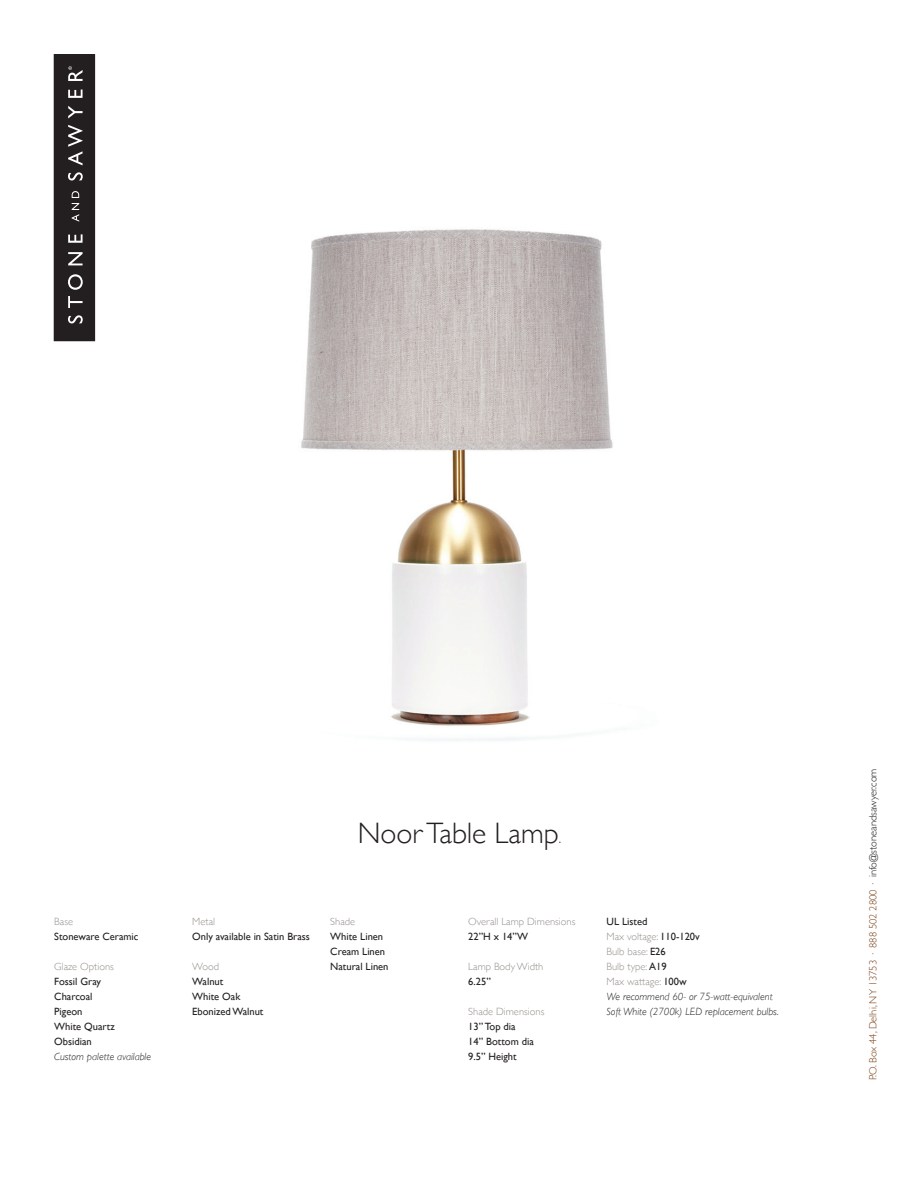
<style>
.page{position:relative;width:918px;height:1188px;background:#fff}
.page>*{position:absolute;margin:0;border:0;box-sizing:border-box;transform-origin:0 0}
.t1{font:300 29.55px "Gill Sans";color:#231f20}
.t2{font:10.5px/15px "Gill Sans";color:#231f20}
.t3{font:italic 300 10.5px/15px "Gill Sans";color:#231f20}
.t4{font:300 10.5px "Gill Sans";color:#96928c}
.t5{font:300 10.5px "Gill Sans";color:#7d451a}
.s1{font-size:13.5px}
.s2{font-weight:400;font-style:normal}
.s3{font-style:normal;color:#96928c}
.s4{color:#231f20}
</style>
<div class="page">
<img style="left:301px;top:229px;width:312px;height:512px">
<svg style="left:54px;top:54px;width:41px;height:287px;background:#312e2f"></svg>
<p class="t4" style="left:54px;top:914px;width:20px">Base</p>
<p class="t2" style="left:54px;top:929px;width:86px">Stoneware Ceramic</p>
<p class="t4" style="left:54px;top:959px;width:61px">Glaze Options</p>
<p class="t2" style="left:54px;top:974px;width:62px">Fossil Gray<br>Charcoal<br>Pigeon<br>White Quartz<br>Obsidian</p>
<p class="t3" style="left:54px;top:1049px;width:98px">Custom palette available</p>
<h1 class="t1" style="left:358px;top:810px;width:205px">Noor Table Lamp<span class="s1">.</span></h1>
<p class="t4" style="left:192px;top:914px;width:24px">Metal</p>
<p class="t2" style="left:192px;top:929px;width:119px">Only available in Satin Brass</p>
<p class="t4" style="left:192px;top:959px;width:28px">Wood</p>
<p class="t2" style="left:192px;top:974px;width:73px">Walnut<br>White Oak<br>Ebonized Walnut</p>
<p class="t4" style="left:330px;top:914px;width:26px">Shade</p>
<p class="t2" style="left:330px;top:929px;width:60px">White Linen<br>Cream Linen<br>Natural Linen</p>
<p class="t4" style="left:468px;top:914px;width:109px">Overall Lamp Dimensions</p>
<p class="t2" style="left:468px;top:929px;width:61px">22”H x 14”W</p>
<p class="t4" style="left:468px;top:959px;width:77px">Lamp Body Width</p>
<p class="t2" style="left:468px;top:974px;width:24px">6.25”</p>
<p class="t4" style="left:468px;top:1004px;width:78px">Shade Dimensions</p>
<p class="t2" style="left:468px;top:1019px;width:67px">13” Top dia<br>14” Bottom dia<br>9.5” Height</p>
<p class="t3" style="left:607px;top:914px;width:174px"><span class="s2">UL Listed<br></span><span class="s3">Max voltage:</span> <span class="s2">110-120v<br></span><span class="s3">Bulb base:</span> <span class="s2">E26<br></span><span class="s3">Bulb type:</span> <span class="s2">A19<br></span><span class="s3">Max wattage:</span> <span class="s2">100w<br></span>We recommend 60- or 75-watt-equivalent<br>Soft White (2700k) LED replacement bulbs.</p>
<p class="t5" style="left:865px;top:1080px;width:313px;rotate:-90deg">P.O. Box 44, Delhi, NY 13753 · 888 502 2800 · <span class="s4">info@stoneandsawyer.com</span></p>
</div>
